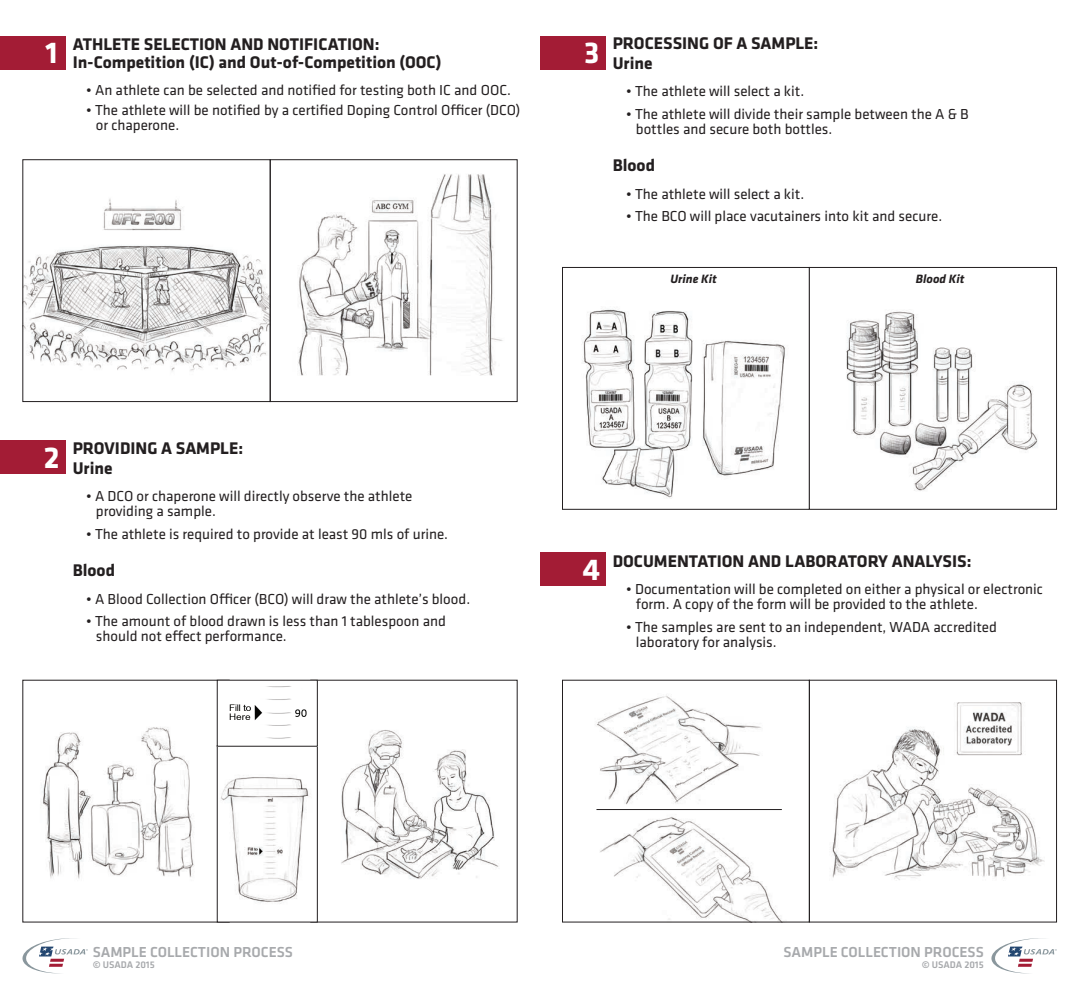
<style>
.page{position:relative;width:1080px;height:990px;background:#fff}
.page>*{position:absolute;margin:0;border:0;box-sizing:border-box;transform-origin:0 0}
.t1{font:700 31.25px "Klavika";color:#fff}
.t2{font:700 17.5px "Klavika";color:#231f20}
.t3{font:15px "Klavika";color:#231f20}
.t4{font:500 15px "Klavika";color:#a7a9ac}
.t5{font:italic 700 12.5px "Klavika";color:#231f20}
.t6{font:500 10px "Klavika";color:#a7a9ac}
</style>
<div class="page">
<svg style="left:991px;top:938px;width:66px;height:36px"></svg>
<svg style="left:22px;top:938px;width:66px;height:36px"></svg>
<div style="left:0;top:36px;width:65px;height:33px;background:#a31c35"></div>
<div style="left:540px;top:36px;width:65px;height:33px;background:#a31c35"></div>
<div style="left:540px;top:552px;width:65px;height:34px;background:#a31c35"></div>
<div style="left:0;top:441px;width:65px;height:33px;background:#a31c35"></div>
<img style="left:596px;top:695px;width:449px;height:225px">
<img style="left:582px;top:309px;width:203px;height:189px">
<div style="left:562px;top:267px;width:248px;height:243px;border:1px solid #231f20"></div>
<img style="left:24px;top:198px;width:245px;height:173px">
<div style="left:22px;top:159px;width:249px;height:243px;border:1px solid #231f20"></div>
<div style="left:809px;top:680px;width:248px;height:242px;border:1px solid #231f20"></div>
<img style="left:846px;top:311px;width:192px;height:180px">
<div style="left:809px;top:267px;width:248px;height:243px;border:1px solid #231f20"></div>
<img style="left:298px;top:174px;width:205px;height:202px">
<div style="left:270px;top:159px;width:248px;height:243px;border:1px solid #231f20"></div>
<img style="left:41px;top:689px;width:176px;height:228px">
<img style="left:341px;top:730px;width:158px;height:149px">
<img style="left:221px;top:775px;width:88px;height:129px">
<div style="left:217px;top:745px;width:101px;height:177px;border:1px solid #231f20"></div>
<img style="left:229px;top:686px;width:78px;height:53px">
<div style="left:217px;top:680px;width:101px;height:67px;border:1px solid #231f20"></div>
<hr style="left:596px;top:809px;width:186px;height:1px;background:#231f20">
<p class="t2" style="left:73px;top:32px;width:308px">ATHLETE SELECTION AND NOTIFICATION:</p>
<p class="t2" style="left:73px;top:49px;width:370px">In-Competition (IC) and Out-of-Competition (OOC)</p>
<p class="t3" style="left:86px;top:82px;width:426px">• An athlete can be selected and notified for testing both IC and OOC.</p>
<p class="t3" style="left:86px;top:102px;width:436px">• The athlete will be notified by a certified Doping Control Officer (DCO)</p>
<p class="t3" style="left:96px;top:117px;width:85px">or chaperone.</p>
<p class="t1" style="left:46px;top:30px;width:14px">1</p>
<p class="t1" style="left:584px;top:30px;width:17px">3</p>
<p class="t2" style="left:613px;top:30px;width:207px">PROCESSING OF A SAMPLE:</p>
<p class="t2" style="left:613px;top:50px;width:41px">Urine</p>
<p class="t3" style="left:626px;top:83px;width:180px">• The athlete will select a kit.</p>
<p class="t3" style="left:626px;top:106px;width:344px">• The athlete will divide their sample between the A &amp; B</p>
<p class="t3" style="left:636px;top:121px;width:198px">bottles and secure both bottles.</p>
<p class="t2" style="left:613px;top:153px;width:44px">Blood</p>
<p class="t3" style="left:626px;top:186px;width:180px">• The athlete will select a kit.</p>
<p class="t3" style="left:626px;top:208px;width:317px">• The BCO will place vacutainers into kit and secure.</p>
<p class="t5" style="left:670px;top:270px;width:48px">Urine Kit</p>
<p class="t5" style="left:916px;top:270px;width:50px">Blood Kit</p>
<p class="t1" style="left:44px;top:435px;width:17px">2</p>
<p class="t2" style="left:73px;top:435px;width:172px">PROVIDING A SAMPLE:</p>
<p class="t2" style="left:73px;top:455px;width:41px">Urine</p>
<p class="t3" style="left:86px;top:488px;width:328px">• A DCO or chaperone will directly observe the athlete</p>
<p class="t3" style="left:96px;top:503px;width:122px">providing a sample.</p>
<p class="t3" style="left:86px;top:526px;width:363px">• The athlete is required to provide at least 90 mls of urine.</p>
<p class="t2" style="left:73px;top:558px;width:44px">Blood</p>
<p class="t3" style="left:86px;top:591px;width:385px">• A Blood Collection Officer (BCO) will draw the athlete’s blood.</p>
<p class="t3" style="left:86px;top:613px;width:361px">• The amount of blood drawn is less than 1 tablespoon and</p>
<p class="t3" style="left:96px;top:628px;width:192px">should not effect performance.</p>
<p class="t1" style="left:583px;top:547px;width:19px">4</p>
<p class="t2" style="left:613px;top:548px;width:360px">DOCUMENTATION AND LABORATORY ANALYSIS:</p>
<p class="t3" style="left:626px;top:581px;width:418px">• Documentation will be completed on either a physical or electronic</p>
<p class="t3" style="left:636px;top:596px;width:343px">form. A copy of the form will be provided to the athlete.</p>
<p class="t3" style="left:626px;top:618px;width:372px">• The samples are sent to an independent, WADA accredited</p>
<p class="t3" style="left:636px;top:633px;width:142px">laboratory for analysis.</p>
<p class="t4" style="left:93px;top:942px;width:202px">SAMPLE COLLECTION PROCESS</p>
<p class="t6" style="left:93px;top:958px;width:64px">© USADA 2015</p>
<p class="t4" style="left:783px;top:942px;width:202px">SAMPLE COLLECTION PROCESS</p>
<p class="t6" style="left:922px;top:958px;width:64px">© USADA 2015</p>
</div>
